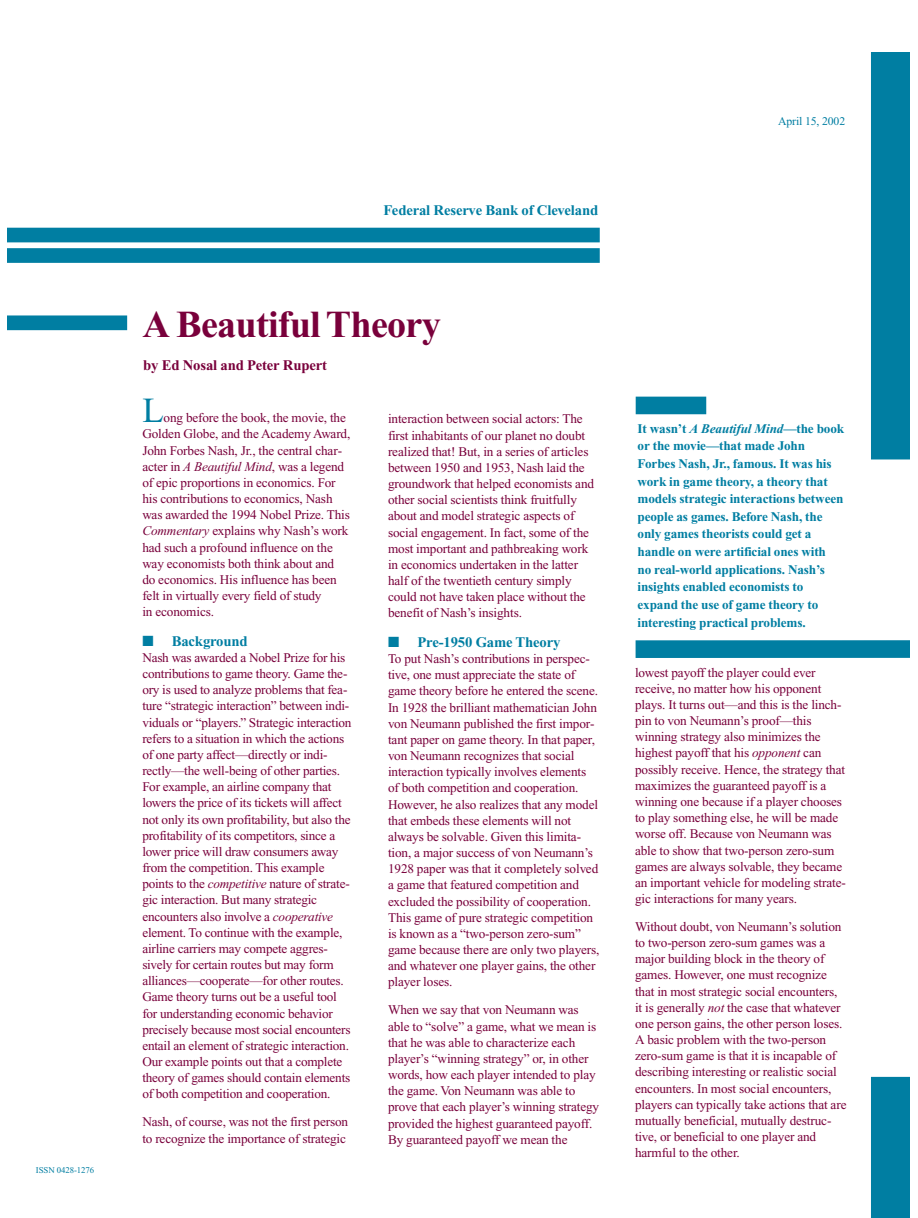
<style>
.page{position:relative;width:918px;height:1218px;background:#fff}
.page>*{position:absolute;margin:0;border:0;box-sizing:border-box;transform-origin:0 0}
.t1{font:700 38.25px "Times New Roman";letter-spacing:-.02em;color:#79003b}
.t2{font:35.25px "Times New Roman";color:#007ea2}
.t3{font:700 14.7px "Times New Roman";letter-spacing:-.01em;color:#007ea2}
.t4{font:700 14.7px "Times New Roman";letter-spacing:-.01em;color:#79003b}
.t5{font:13.2px/16.2px "Times New Roman";letter-spacing:-.01em;color:#79003b}
.t6{font:700 13.2px/17.7px "Times New Roman";letter-spacing:-.01em;color:#007ea2}
.t7{font:11.7px "Times New Roman";letter-spacing:-.01em;color:#007ea2}
.t8{font:8.85px "Times New Roman";letter-spacing:-.01em;color:#007ea2}
.s1{font-style:italic}
</style>
<div class="page">
<div style="left:7px;top:228px;width:593px;height:14px;background:#007ea2"></div>
<div style="left:7px;top:248px;width:593px;height:15px;background:#007ea2"></div>
<div style="left:7px;top:315px;width:120px;height:15px;background:#007ea2"></div>
<div style="left:871px;top:52px;width:39px;height:407px;background:#007ea2"></div>
<div style="left:871px;top:1077px;width:39px;height:141px;background:#007ea2"></div>
<div style="left:636px;top:397px;width:70px;height:17px;background:#007ea2"></div>
<div style="left:636px;top:640px;width:274px;height:18px;background:#007ea2"></div>
<p class="t8" style="left:36px;top:1166px;width:60px">ISSN 0428-1276</p>
<p class="t3" style="left:383px;top:205px;width:216px">Federal Reserve Bank of Cleveland</p>
<p class="t7" style="left:778px;top:117px;width:69px">April 15, 2002</p>
<h1 class="t1" style="left:143px;top:309px;width:300px">A Beautiful Theory</h1>
<p class="t4" style="left:143px;top:360px;width:185px">by Ed Nosal and Peter Rupert</p>
<h2 class="t2" style="left:142px;top:397px;width:23px">L</h2>
<p class="t5" style="left:142px;top:411px;width:210px;text-indent:21px">ong before the book, the movie, the Golden Globe, and the Academy Award, John Forbes Nash, Jr., the central char&shy;acter in <span class="s1">A Beautiful Mind</span>, was a legend of epic proportions in economics. For his contributions to economics, Nash was awarded the 1994 Nobel Prize. This <span class="s1">Commentary</span> explains why Nash’s work had such a profound influence on the way economists both think about and do economics. His influence has been felt in virtually every field of study<br>in economics.</p>
<p class="t3" style="left:142px;top:635px;width:107px">■ Background</p>
<p class="t5" style="left:142px;top:650px;width:211px">Nash was awarded a Nobel Prize for his contributions to game theory. Game the&shy;ory is used to analyze problems that fea&shy;ture “strategic interaction” between indi&shy;viduals or “players.” Strategic interaction refers to a situation in which the actions of one party affect—directly or indi&shy;rectly—the well-being of other parties.<br>For example, an airline company that lowers the price of its tickets will affect not only its own profitability, but also the profitability of its competitors, since a lower price will draw consumers away from the competition. This example points to the <span class="s1">competitive</span> nature of strate&shy;gic interaction. But many strategic encounters also involve a <span class="s1">cooperative </span>element. To continue with the example, airline carriers may compete aggres&shy;sively for certain routes but may form alliances—cooperate—for other routes.<br>Game theory turns out be a useful tool for understanding economic behavior precisely because most social encounters entail an element of strategic interaction.<br>Our example points out that a complete theory of games should contain elements of both competition and cooperation.</p>
<p class="t5" style="left:142px;top:1115px;width:207px">Nash, of course, was not the first person to recognize the importance of strategic</p>
<p class="t5" style="left:388px;top:412px;width:208px">interaction between social actors: The first inhabitants of our planet no doubt realized that! But, in a series of articles between 1950 and 1953, Nash laid the groundwork that helped economists and other social scientists think fruitfully about and model strategic aspects of social engagement. In fact, some of the most important and pathbreaking work in economics undertaken in the latter half of the twentieth century simply could not have taken place without the benefit of Nash’s insights.</p>
<p class="t3" style="left:388px;top:636px;width:174px">■ Pre-1950 Game Theory</p>
<p class="t5" style="left:388px;top:652px;width:213px">To put Nash’s contributions in perspec&shy;tive, one must appreciate the state of game theory before he entered the scene.<br>In 1928 the brilliant mathematician John von Neumann published the first impor&shy;tant paper on game theory. In that paper, von Neumann recognizes that social interaction typically involves elements of both competition and cooperation.<br>However, he also realizes that any model that embeds these elements will not always be solvable. Given this limita&shy;tion, a major success of von Neumann’s 1928 paper was that it completely solved a game that featured competition and excluded the possibility of cooperation.<br>This game of pure strategic competition is known as a “two-person zero-sum” game because there are only two players, and whatever one player gains, the other player loses.</p>
<p class="t5" style="left:388px;top:1003px;width:213px">When we say that von Neumann was able to “solve” a game, what we mean is that he was able to characterize each player’s “winning strategy” or, in other words, how each player intended to play the game. Von Neumann was able to prove that each player’s winning strategy provided the highest guaranteed payoff.<br>By guaranteed payoff we mean the</p>
<p class="t6" style="left:638px;top:420px;width:208px">It wasn’t <span class="s1">A Beautiful Mind</span>—the book or the movie—that made John Forbes Nash, Jr., famous. It was his work in game theory, a theory that models strategic interactions between people as games. Before Nash, the only games theorists could get a handle on were artificial ones with<br>no real-world applications. Nash’s insights enabled economists to expand the use of game theory to interesting practical problems.</p>
<p class="t5" style="left:635px;top:665px;width:212px">lowest payoff the player could ever receive, no matter how his opponent plays. It turns out—and this is the linch&shy;pin to von Neumann’s proof—this winning strategy also minimizes the highest payoff that his <span class="s1">opponent</span> can possibly receive. Hence, the strategy that maximizes the guaranteed payoff is a winning one because if a player chooses to play something else, he will be made worse off. Because von Neumann was able to show that two-person zero-sum games are always solvable, they became an important vehicle for modeling strate&shy;gic interactions for many years.</p>
<p class="t5" style="left:635px;top:920px;width:213px">Without doubt, von Neumann’s solution to two-person zero-sum games was a major building block in the theory of games. However, one must recognize that in most strategic social encounters, it is generally <span class="s1">not</span> the case that whatever one person gains, the other person loses.<br>A basic problem with the two-person zero-sum game is that it is incapable of describing interesting or realistic social encounters. In most social encounters, players can typically take actions that are mutually beneficial, mutually destruc&shy;tive, or beneficial to one player and harmful to the other.</p>
</div>
